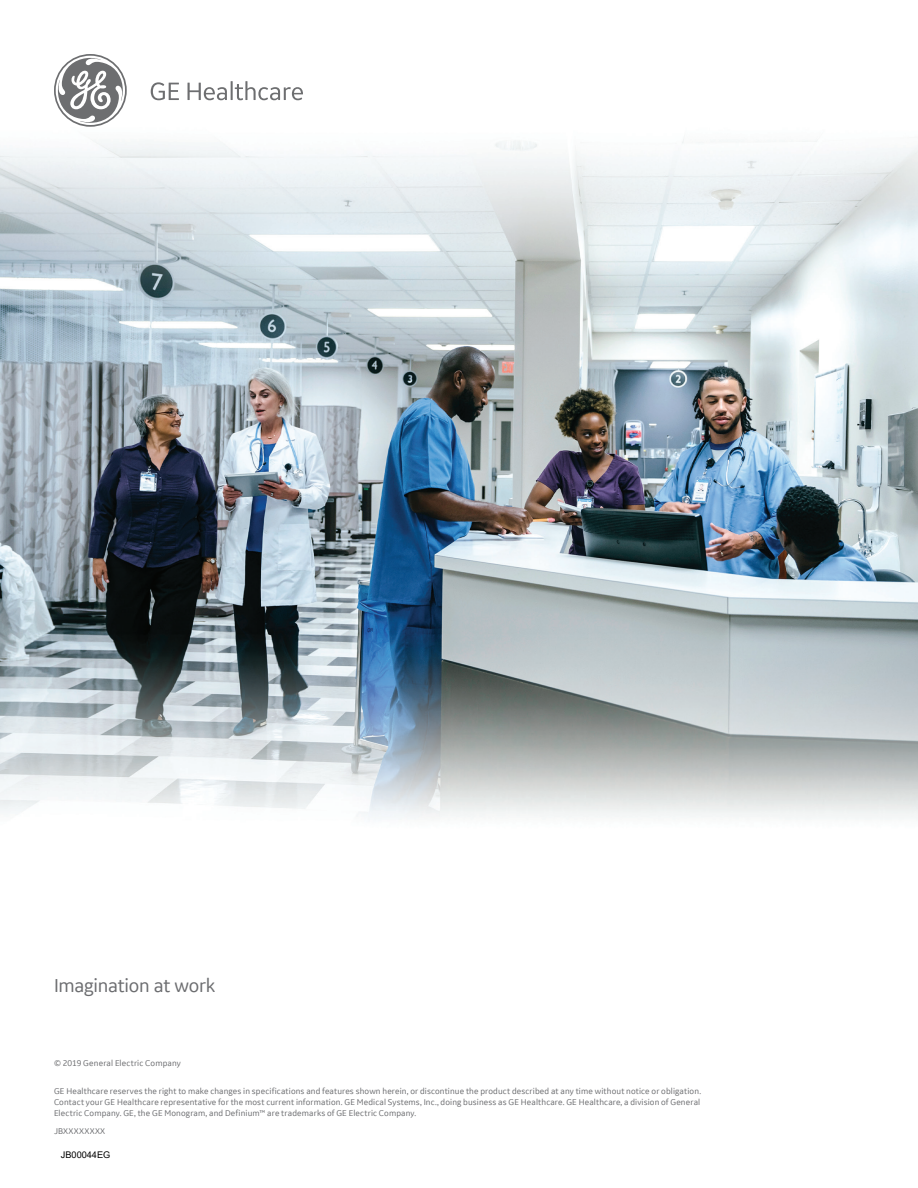
<style>
.page{position:relative;width:918px;height:1188px;background:#fff}
.page>*{position:absolute;margin:0;border:0;box-sizing:border-box;transform-origin:0 0}
._13_5pt_15-quote_and{font:20.25px "GE Inspira Sans";letter-spacing:-.015em;color:#6c6d70}
.t1{font:9.15px "Arial";color:#000}
.t2{font:9px/10.8px "GE Inspira Sans";letter-spacing:.015em;color:#6c6d70;text-align:justify}
.t3{font:9px "GE Inspira Sans";letter-spacing:.035em;color:#6c6d70}
</style>
<div class="page">
<img style="left:0;top:82px;width:918px;height:737px">
<svg style="left:54px;top:54px;width:73px;height:73px"></svg>
<svg style="left:151px;top:82px;width:28px;height:18px"></svg>
<svg style="left:188px;top:81px;width:115px;height:19px"></svg>
<p class="_13_5pt_15-quote_and" style="left:54px;top:973px;width:163px">Imagination at work</p>
<p class="t2" style="left:54px;top:1057px;width:128px">© 2019 General Electric Company</p>
<p class="t2" style="left:54px;top:1086px;width:649px">GE Healthcare reserves the right to make changes in specifications and features shown herein, or discontinue the product described at any time without notice or obligation.<br>Contact your GE Healthcare representative for the most current information. GE Medical Systems, Inc., doing business as GE Healthcare. GE Healthcare, a division of General Electric Company. GE, the GE Monogram, and Definium™ are trademarks of GE Electric Company.</p>
<p class="t3" style="left:54px;top:1126px;width:53px">JBXXXXXXXX</p>
<p class="t1" style="left:61px;top:1148px;width:51px">JB00044EG</p>
</div>
